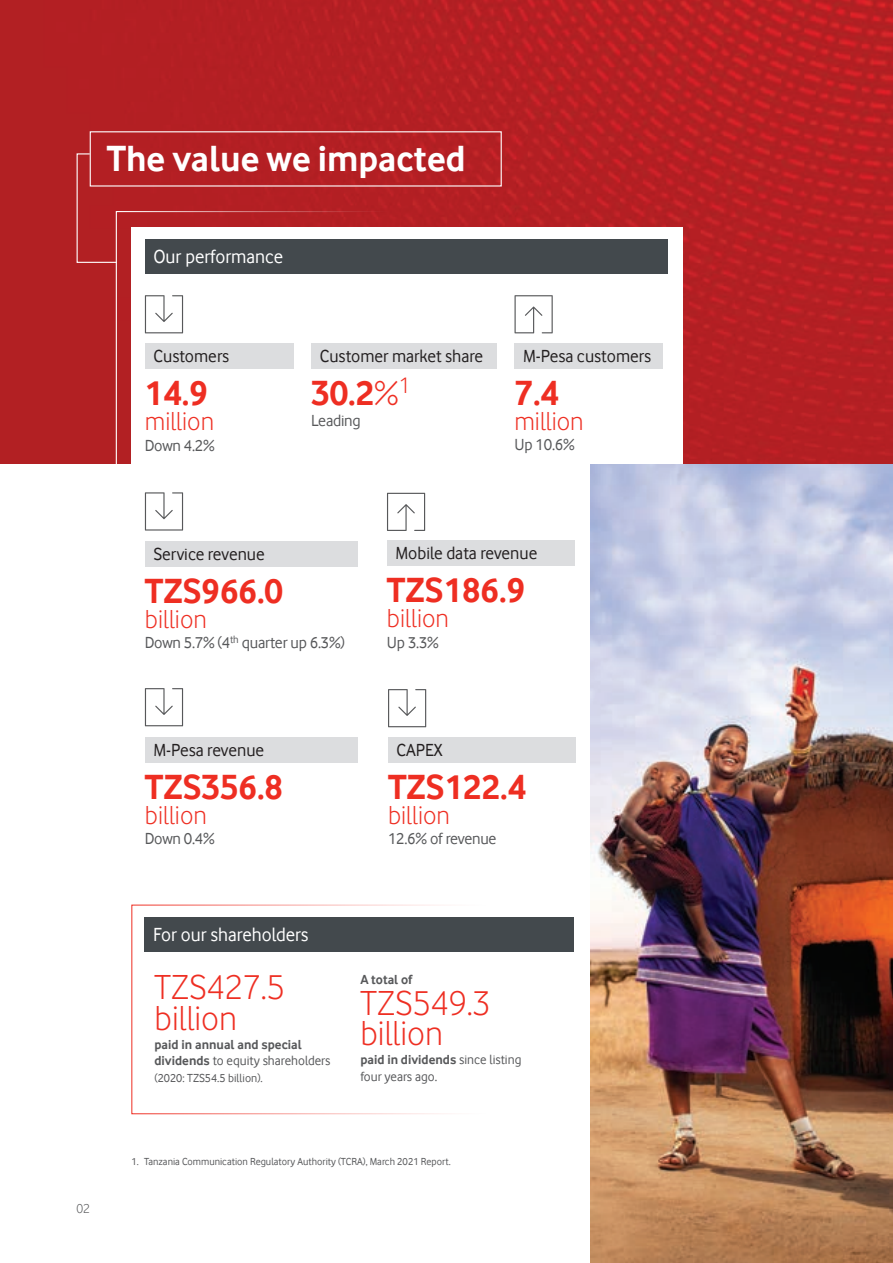
<style>
.page{position:relative;width:893px;height:1263px;background:#fff}
.page>*{position:absolute;margin:0;border:0;box-sizing:border-box;transform-origin:0 0}
.t1{font:700 37.5px "Vodafone Rg";color:#fff}
.t2{font:700 36px "Vodafone Rg";color:#ee2e22}
.t3{font:36px/30.8px "Vodafone Lt";color:#ee2e22}
.t4{font:27px "Vodafone Lt";color:#ee2e22}
.t5{font:19.5px "Vodafone Rg";color:#fff}
.t6{font:18px "Vodafone Rg";color:#231f20}
.t7{font:16.5px "Vodafone Rg";letter-spacing:-.015em;color:#57585a}
.t8{font:700 13.5px/16.5px "Vodafone Rg";color:#57585a}
.t9{font:13.5px/16.5px "Vodafone Rg";color:#57585a}
.t10{font:13.5px "Vodafone Lt";color:#57585a}
.t11{font:12px "Vodafone Rg";color:#57585a}
.t12{font:10.5px "Vodafone Rg";color:#57585a}
.s1{font-family:"Vodafone Lt";font-weight:400}
.s2{font-weight:400}
.s3{font-weight:700}
</style>
<div class="page">
<img style="left:0;top:0;width:893px;height:464px">
<svg style="left:76px;top:153px;width:42px;height:110px;background:#b62c2f"></svg>
<div style="left:90px;top:131px;width:412px;height:56px;border:1px solid #fff"></div>
<div style="left:145px;top:918px;width:429px;height:34px;background:#43494d"></div>
<div style="left:131px;top:228px;width:552px;height:399px;background:#fff"></div>
<div style="left:145px;top:343px;width:149px;height:26px;background:#dcdddf"></div>
<svg style="left:145px;top:295px;width:38px;height:38px"></svg>
<div style="left:311px;top:343px;width:186px;height:26px;background:#dcdddf"></div>
<div style="left:145px;top:737px;width:212px;height:25px;background:#dcdddf"></div>
<svg style="left:145px;top:688px;width:38px;height:38px"></svg>
<div style="left:514px;top:343px;width:149px;height:26px;background:#dcdddf"></div>
<svg style="left:514px;top:295px;width:39px;height:38px"></svg>
<div style="left:387px;top:541px;width:187px;height:25px;background:#dcdddf"></div>
<svg style="left:387px;top:493px;width:38px;height:38px"></svg>
<div style="left:388px;top:737px;width:187px;height:25px;background:#dcdddf"></div>
<svg style="left:388px;top:689px;width:38px;height:38px"></svg>
<div style="left:145px;top:541px;width:212px;height:25px;background:#dcdddf"></div>
<svg style="left:145px;top:492px;width:38px;height:39px"></svg>
<div style="left:145px;top:239px;width:523px;height:34px;background:#43494d"></div>
<img style="left:591px;top:464px;width:302px;height:799px">
<h1 class="t1" style="left:107px;top:136px;width:360px">The value we impacted</h1>
<p class="t5" style="left:153px;top:245px;width:131px">Our performance</p>
<p class="t6" style="left:153px;top:346px;width:77px">Customers</p>
<h2 class="t2" style="left:145px;top:372px;width:64px">14.9</h2>
<h3 class="t4" style="left:145px;top:406px;width:71px">million</h3>
<p class="t7" style="left:145px;top:436px;width:71px">Down 4.2%</p>
<p class="t6" style="left:320px;top:346px;width:165px">Customer market share</p>
<h2 class="t2" style="left:311px;top:373px;width:101px">30.2<span class="s1">%</span><sup>1</sup></h2>
<p class="t7" style="left:311px;top:411px;width:51px">Leading</p>
<p class="t6" style="left:523px;top:346px;width:130px">M-Pesa customers</p>
<h2 class="t2" style="left:514px;top:372px;width:46px">7.4</h2>
<h3 class="t4" style="left:514px;top:405px;width:71px">million</h3>
<p class="t7" style="left:514px;top:435px;width:62px">Up 10.6%</p>
<p class="t10" style="left:77px;top:1200px;width:15px">02</p>
<p class="t6" style="left:153px;top:544px;width:113px">Service revenue</p>
<h2 class="t2" style="left:145px;top:570px;width:140px">TZS966.0</h2>
<h3 class="t4" style="left:145px;top:603px;width:63px">billion</h3>
<p class="t7" style="left:145px;top:633px;width:202px">Down 5.7% (4<sup>th</sup> quarter up 6.3%)</p>
<p class="t6" style="left:395px;top:543px;width:143px">Mobile data revenue</p>
<h2 class="t2" style="left:387px;top:569px;width:140px">TZS186.9</h2>
<h3 class="t4" style="left:387px;top:603px;width:63px">billion</h3>
<p class="t7" style="left:387px;top:633px;width:53px">Up 3.3%</p>
<p class="t6" style="left:153px;top:740px;width:112px">M-Pesa revenue</p>
<h2 class="t2" style="left:145px;top:766px;width:140px">TZS356.8</h2>
<h3 class="t4" style="left:145px;top:799px;width:63px">billion</h3>
<p class="t7" style="left:145px;top:829px;width:71px">Down 0.4%</p>
<p class="t6" style="left:396px;top:740px;width:48px">CAPEX</p>
<h2 class="t2" style="left:388px;top:766px;width:140px">TZS122.4</h2>
<h3 class="t4" style="left:388px;top:799px;width:63px">billion</h3>
<p class="t7" style="left:388px;top:829px;width:110px">12.6% of revenue</p>
<p class="t5" style="left:153px;top:924px;width:157px">For our shareholders</p>
<h2 class="t3" style="left:155px;top:972px;width:132px">TZS427.5 billion</h2>
<p class="t8" style="left:155px;top:1036px;width:177px">paid in annual and special dividends <span class="s2">to equity shareholders</span></p>
<p class="t11" style="left:155px;top:1071px;width:110px">(2020: TZS54.5 billion).</p>
<p class="t8" style="left:360px;top:971px;width:54px">A total of</p>
<h2 class="t3" style="left:360px;top:987px;width:132px">TZS549.3 billion</h2>
<p class="t9" style="left:360px;top:1051px;width:162px"><span class="s3">paid in dividends</span> since listing four years ago.</p>
<p class="t12" style="left:131px;top:1156px;width:321px">1. Tanzania Communication Regulatory Authority (TCRA), March 2021 Report.</p>
</div>
